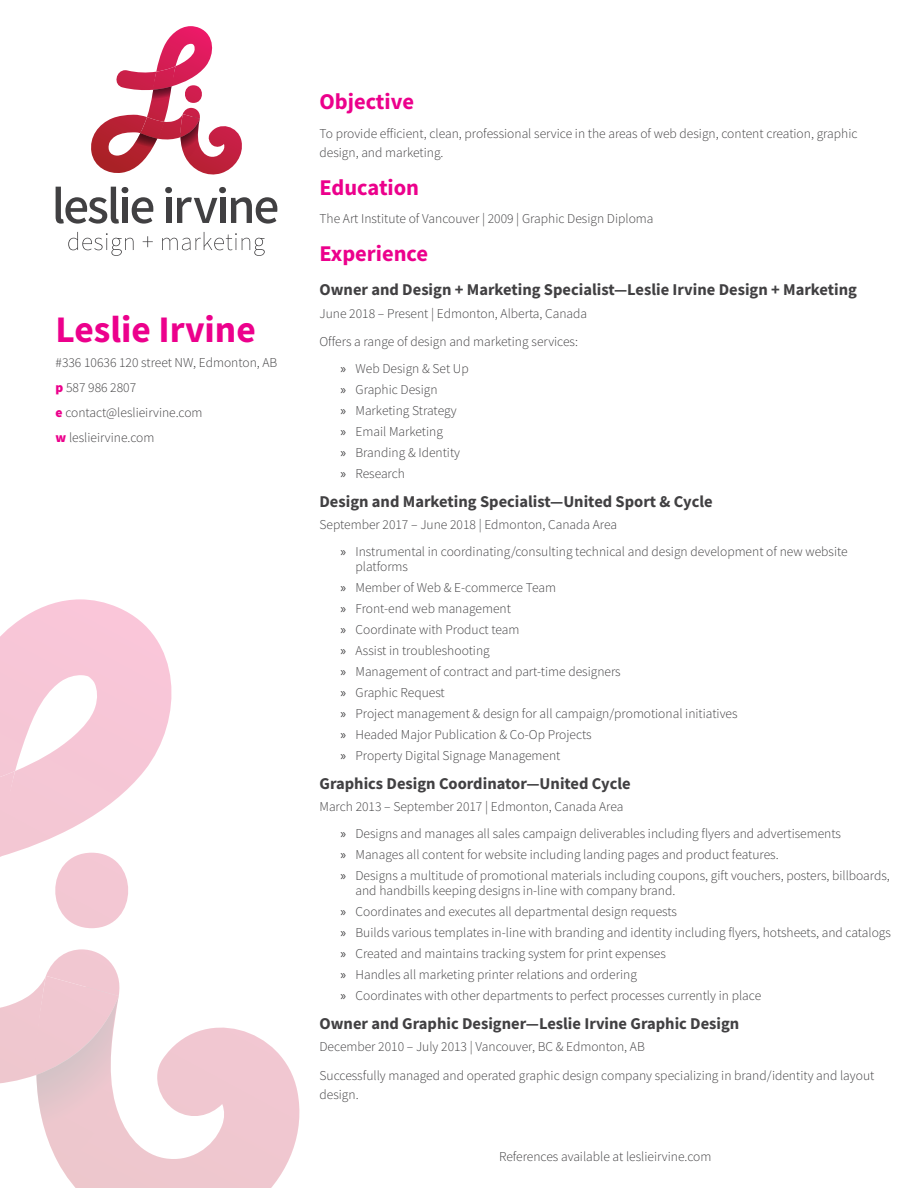
<style>
.page{position:relative;width:918px;height:1188px;background:#fff}
.page>*{position:absolute;margin:0;border:0;box-sizing:border-box;transform-origin:0 0}
.t1{font:700 37.5px "Mada";color:#ec008c}
.t2{font:700 22.5px "Mada";color:#ec008c}
.t3{font:700 16.5px "Mada";color:#414042}
.t4{font:300 13.5px/21px "Mada";color:#414042}
.s1{font-weight:900;color:#ec008c}
.s2{font-family:"Myriad Pro";font-weight:400}
</style>
<div class="page">
<svg style="left:68px;top:232px;width:66px;height:24px"></svg>
<svg style="left:143px;top:236px;width:10px;height:11px"></svg>
<svg style="left:162px;top:232px;width:103px;height:24px"></svg>
<svg style="left:56px;top:187px;width:97px;height:37px"></svg>
<svg style="left:165px;top:187px;width:112px;height:37px"></svg>
<svg style="left:91px;top:26px;width:151px;height:149px"></svg>
<svg style="left:0;top:599px;width:172px;height:254px"></svg>
<svg style="left:57px;top:1027px;width:243px;height:161px"></svg>
<svg style="left:55px;top:853px;width:73px;height:75px"></svg>
<svg style="left:0;top:771px;width:15px;height:86px"></svg>
<svg style="left:0;top:949px;width:124px;height:211px"></svg>
<h1 class="t1" style="left:56px;top:308px;width:202px">Leslie Irvine</h1>
<p class="t4" style="left:56px;top:350px;width:223px;line-height:25.2px">#336 10636 120 street NW, Edmonton, AB <span class="s1">p</span> 587 986 2807<br><span class="s1">e</span> contact@leslieirvine.com<br><span class="s1">w</span> leslieirvine.com</p>
<h2 class="t2" style="left:320px;top:89px;width:96px">Objective</h2>
<p class="t4" style="left:320px;top:124px;width:540px;line-height:19.5px">To provide efficient, clean, professional service in the areas of web design, content creation, graphic design, and marketing.</p>
<h2 class="t2" style="left:320px;top:174px;width:101px">Education</h2>
<p class="t4" style="left:320px;top:209px;width:335px">The Art Institute of Vancouver | 2009 | Graphic Design Diploma</p>
<h2 class="t2" style="left:320px;top:240px;width:110px">Experience</h2>
<p class="t3" style="left:320px;top:280px;width:539px">Owner and Design + Marketing Specialist—Leslie Irvine Design + Marketing</p>
<p class="t4" style="left:320px;top:300px;width:269px;line-height:28.5px">June 2018 – Present | Edmonton, Alberta, Canada<br>Offers a range of design and marketing services:</p>
<p class="t4" style="left:341px;top:359px;width:130px"><span class="s2">»</span> Web Design &amp; Set Up <span class="s2">»</span> Graphic Design<br><span class="s2">»</span> Marketing Strategy<br><span class="s2">»</span> Email Marketing<br><span class="s2">»</span> Branding &amp; Identity <span class="s2">»</span> Research</p>
<p class="t3" style="left:320px;top:492px;width:395px">Design and Marketing Specialist—United Sport &amp; Cycle</p>
<p class="t4" style="left:341px;top:512px;width:509px;line-height:27px;text-indent:-21px">September 2017 – June 2018 | Edmonton, Canada Area<br><span class="s2">»</span> Instrumental in coordinating/consulting technical and design development of new website</p>
<p class="t4" style="left:341px;top:557px;width:399px;text-indent:15px">platforms<br><span class="s2">»</span> Member of Web &amp; E-commerce Team<br><span class="s2">»</span> Front-end web management<br><span class="s2">»</span> Coordinate with Product team<br><span class="s2">»</span> Assist in troubleshooting<br><span class="s2">»</span> Management of contract and part-time designers<br><span class="s2">»</span> Graphic Request<br><span class="s2">»</span> Project management &amp; design for all campaign/promotional initiatives <span class="s2">»</span> Headed Major Publication &amp; Co-Op Projects<br><span class="s2">»</span> Property Digital Signage Management</p>
<p class="t3" style="left:320px;top:774px;width:313px">Graphics Design Coordinator—United Cycle</p>
<p class="t4" style="left:341px;top:794px;width:502px;line-height:27px;text-indent:-21px">March 2013 – September 2017 | Edmonton, Canada Area<br><span class="s2">»</span> Designs and manages all sales campaign deliverables including flyers and advertisements</p>
<p class="t4" style="left:341px;top:845px;width:551px"><span class="s2">»</span> Manages all content for website including landing pages and product features.<br><span class="s2">»</span> Designs a multitude of promotional materials including coupons, gift vouchers, posters, billboards,</p>
<p class="t4" style="left:341px;top:881px;width:552px;text-indent:15px">and handbills keeping designs in-line with company brand.<br><span class="s2">»</span> Coordinates and executes all departmental design requests<br><span class="s2">»</span> Builds various templates in-line with branding and identity including flyers, hotsheets, and catalogs <span class="s2">»</span> Created and maintains tracking system for print expenses<br><span class="s2">»</span> Handles all marketing printer relations and ordering<br><span class="s2">»</span> Coordinates with other departments to perfect processes currently in place</p>
<p class="t3" style="left:320px;top:1014px;width:421px">Owner and Graphic Designer—Leslie Irvine Graphic Design</p>
<p class="t4" style="left:320px;top:1033px;width:556px;line-height:28.5px">December 2010 – July 2013 | Vancouver, BC &amp; Edmonton, AB<br>Successfully managed and operated graphic design company specializing in brand/identity and layout</p>
<p class="t4" style="left:320px;top:1085px;width:41px">design.</p>
<p class="t4" style="left:499px;top:1147px;width:214px">References available at leslieirvine.com</p>
</div>
